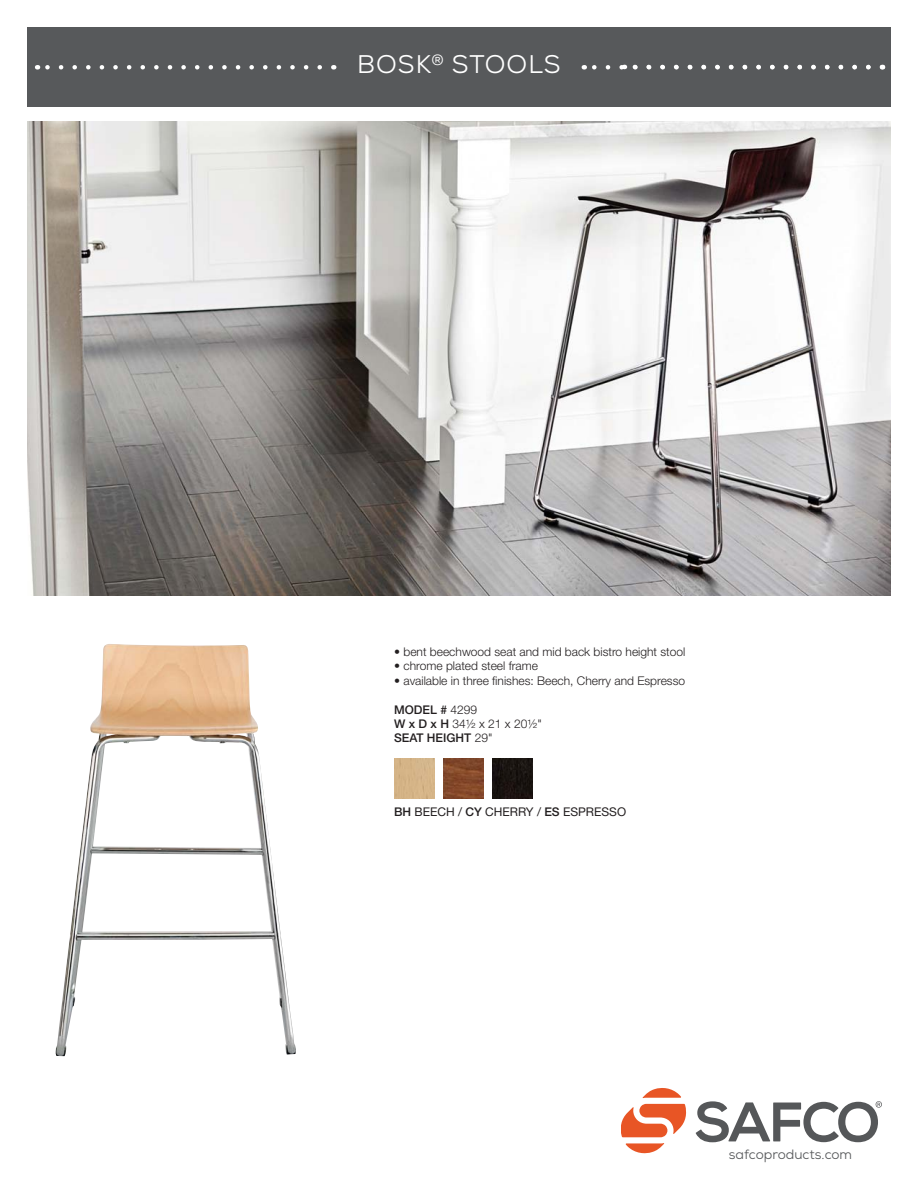
<style>
.page{position:relative;width:918px;height:1188px;background:#fff}
.page>*{position:absolute;margin:0;border:0;box-sizing:border-box;transform-origin:0 0}
.t1{font:25.5px "Nexa";letter-spacing:.04em;color:#fff}
.t2{font:13.5px "Nexa";color:#57595b}
.t3{font:300 12px "Helvetica Neue";color:#231f20}
.t4{font:500 12px/14.4px "Helvetica Neue";color:#231f20}
.t5{font:12px "Helvetica Neue";color:#231f20}
.s1{font-weight:300}
.s2{font-weight:500}
</style>
<div class="page">
<svg style="left:696px;top:1101px;width:186px;height:41px"></svg>
<svg style="left:642px;top:1088px;width:39px;height:10px"></svg>
<svg style="left:626px;top:1143px;width:38px;height:10px"></svg>
<svg style="left:621px;top:1104px;width:66px;height:33px"></svg>
<div style="left:394px;top:759px;width:40px;height:40px;background:#d5b488"></div>
<img style="left:443px;top:759px;width:40px;height:40px">
<img style="left:492px;top:759px;width:40px;height:40px">
<img style="left:27px;top:122px;width:863px;height:473px">
<div style="left:27px;top:27px;width:864px;height:80px;background:#57595b"></div>
<svg style="left:45px;top:65px;width:275px;height:5px"></svg>
<img style="left:55px;top:644px;width:241px;height:412px">
<svg style="left:592px;top:65px;width:276px;height:5px"></svg>
<h1 class="t1" style="left:357px;top:50px;width:205px">BOSK<sup>®</sup> STOOLS</h1>
<p class="t3" style="left:394px;top:647px;width:293px">• bent beechwood seat and mid back bistro height stool</p>
<p class="t3" style="left:394px;top:662px;width:145px">• chrome plated steel frame</p>
<p class="t3" style="left:394px;top:676px;width:292px">• available in three finishes: Beech, Cherry and Espresso</p>
<p class="t4" style="left:394px;top:703px;width:149px">MODEL # <span class="s1">4299<br></span>W x D x H <span class="s1">34½ x 21 x 20½"<br></span>SEAT HEIGHT <span class="s1">29"</span></p>
<p class="t5" style="left:394px;top:807px;width:233px"><span class="s2">BH</span> BEECH / <span class="s2">CY</span> CHERRY / <span class="s2">ES</span> ESPRESSO</p>
<p class="t2" style="left:729px;top:1146px;width:125px">safcoproducts.com</p>
</div>
